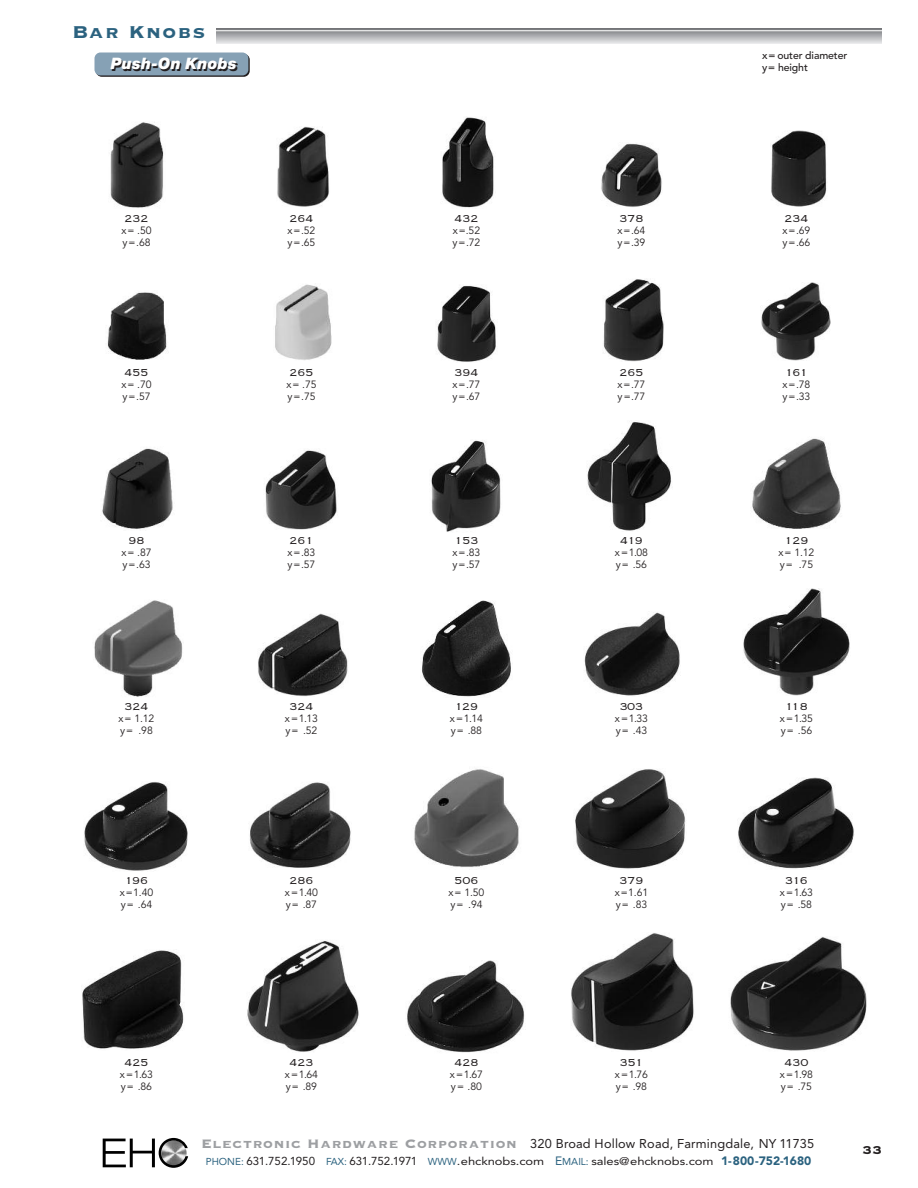
<style>
.page{position:relative;width:918px;height:1188px;background:#fff}
.page>*{position:absolute;margin:0;border:0;box-sizing:border-box;transform-origin:0 0}
.t1{font:22.5px "Copperplate Thirty Three BC";letter-spacing:.06em;color:#2b627f}
.t2{font:italic 900 15.75px "Helvetica Neue";letter-spacing:.02em;color:#231f20}
.t3{font:15px "Copperplate Thirty Three BC";color:#231f20}
.t4{font:13.2px "Copperplate Thirty Two BC";color:#231f20}
.t5{font:12.75px "Avenir";letter-spacing:.015em;color:#231f20}
.t6{font:11.1px "Avenir";letter-spacing:-.005em;color:#231f20;scale:1.18 1}
.t7{font:10.5px/12px "Avenir";letter-spacing:-.01em;color:#231f20}
.t8{font:500 10.5px "Avenir";letter-spacing:-.01em;color:#231f20}
.s1{font-family:"Copperplate Thirty Three BC";font-size:16.05px;color:#9d9fa2}
.s2{font-size:10.05px;color:#2b627f}
.s3{font-size:11.55px}
.s4{font-size:12px;color:#2b627f}
.s5{font-weight:900;font-size:12.15px;color:#2b627f}
</style>
<div class="page">
<svg style="left:103px;top:1138px;width:85px;height:30px"></svg>
<svg style="left:216px;top:28px;width:666px;height:16px;background:#b2b4b6"></svg>
<hr style="left:210px;top:30px;width:687px;height:1px;background:#fff">
<img style="left:277px;top:127px;width:52px;height:80px">
<img style="left:603px;top:279px;width:61px;height:82px">
<img style="left:258px;top:613px;width:90px;height:84px">
<img style="left:249px;top:782px;width:102px;height:86px">
<img style="left:571px;top:933px;width:123px;height:118px">
<img style="left:442px;top:117px;width:52px;height:91px">
<img style="left:761px;top:282px;width:70px;height:79px">
<img style="left:422px;top:600px;width:89px;height:97px">
<img style="left:730px;top:937px;width:137px;height:114px">
<img style="left:601px;top:143px;width:61px;height:64px">
<img style="left:265px;top:450px;width:72px;height:80px">
<img style="left:584px;top:612px;width:96px;height:84px">
<img style="left:575px;top:769px;width:111px;height:100px">
<img style="left:771px;top:131px;width:56px;height:76px">
<img style="left:431px;top:440px;width:70px;height:92px">
<img style="left:743px;top:589px;width:107px;height:107px">
<img style="left:738px;top:778px;width:116px;height:91px">
<img style="left:437px;top:286px;width:59px;height:76px">
<img style="left:587px;top:422px;width:84px;height:109px">
<img style="left:84px;top:782px;width:104px;height:89px">
<img style="left:82px;top:950px;width:102px;height:99px">
<img style="left:247px;top:941px;width:112px;height:111px">
<img style="left:407px;top:961px;width:118px;height:92px">
<img style="left:110px;top:122px;width:54px;height:86px">
<img style="left:275px;top:284px;width:57px;height:76px">
<img style="left:107px;top:292px;width:60px;height:68px">
<img style="left:102px;top:448px;width:71px;height:81px">
<img style="left:752px;top:438px;width:89px;height:91px">
<img style="left:94px;top:600px;width:89px;height:97px">
<img style="left:414px;top:769px;width:106px;height:99px">
<svg style="left:96px;top:54px;width:154px;height:23px"></svg>
<div style="left:94px;top:52px;width:154px;height:23px;background:#86a1b5;border-radius:6px"></div>
<h1 class="t1" style="left:72px;top:17px;width:135px">Bar Knobs</h1>
<p class="t8" style="left:762px;top:51px;width:87px">x= outer diameter</p>
<h2 class="t2" style="left:112px;top:59px;width:128px">Push-On Knobs</h2>
<p class="t8" style="left:762px;top:63px;width:47px">y= height</p>
<p class="t4" style="left:124px;top:210px;width:26px">232</p>
<p class="t7" style="left:121px;top:225px;width:32px">x= .50 y=.68</p>
<p class="t4" style="left:289px;top:210px;width:26px">264</p>
<p class="t7" style="left:288px;top:225px;width:29px">x=.52 y=.65</p>
<p class="t4" style="left:454px;top:210px;width:26px">432</p>
<p class="t7" style="left:453px;top:225px;width:29px">x=.52 y=.72</p>
<p class="t4" style="left:619px;top:210px;width:26px">378</p>
<p class="t7" style="left:618px;top:225px;width:29px">x=.64 y=.39</p>
<p class="t4" style="left:784px;top:210px;width:26px">234</p>
<p class="t7" style="left:783px;top:225px;width:29px">x=.69 y=.66</p>
<p class="t4" style="left:124px;top:364px;width:26px">455</p>
<p class="t7" style="left:121px;top:380px;width:32px">x= .70 y=.57</p>
<p class="t4" style="left:289px;top:364px;width:26px">265</p>
<p class="t7" style="left:286px;top:380px;width:32px">x= .75 y=.75</p>
<p class="t4" style="left:454px;top:364px;width:26px">394</p>
<p class="t7" style="left:453px;top:380px;width:29px">x=.77 y=.67</p>
<p class="t4" style="left:619px;top:364px;width:26px">265</p>
<p class="t7" style="left:618px;top:380px;width:29px">x=.77 y=.77</p>
<p class="t4" style="left:785px;top:364px;width:24px">161</p>
<p class="t7" style="left:783px;top:380px;width:29px">x=.78 y=.33</p>
<p class="t4" style="left:128px;top:532px;width:18px">98</p>
<p class="t7" style="left:121px;top:548px;width:32px">x= .87 y=.63</p>
<p class="t4" style="left:289px;top:532px;width:26px">261</p>
<p class="t7" style="left:288px;top:548px;width:29px">x=.83 y=.57</p>
<p class="t4" style="left:454px;top:532px;width:26px">153</p>
<p class="t7" style="left:453px;top:548px;width:29px">x=.83 y=.57</p>
<p class="t4" style="left:620px;top:532px;width:24px">419</p>
<p class="t7" style="left:615px;top:548px;width:35px">x=1.08 y= .56</p>
<p class="t4" style="left:784px;top:532px;width:26px">129</p>
<p class="t7" style="left:779px;top:548px;width:37px">x= 1.12 y= .75</p>
<p class="t4" style="left:124px;top:698px;width:26px">324</p>
<p class="t7" style="left:119px;top:714px;width:37px">x= 1.12 y= .98</p>
<p class="t4" style="left:289px;top:698px;width:26px">324</p>
<p class="t7" style="left:285px;top:714px;width:35px">x=1.13 y= .52</p>
<p class="t4" style="left:455px;top:698px;width:25px">129</p>
<p class="t7" style="left:450px;top:714px;width:35px">x=1.14 y= .88</p>
<p class="t4" style="left:620px;top:698px;width:25px">303</p>
<p class="t7" style="left:615px;top:714px;width:35px">x=1.33 y= .43</p>
<p class="t4" style="left:785px;top:698px;width:24px">118</p>
<p class="t7" style="left:780px;top:714px;width:35px">x=1.35 y= .56</p>
<p class="t4" style="left:125px;top:872px;width:25px">196</p>
<p class="t7" style="left:120px;top:888px;width:35px">x=1.40 y= .64</p>
<p class="t4" style="left:289px;top:872px;width:26px">286</p>
<p class="t7" style="left:285px;top:888px;width:35px">x=1.40 y= .87</p>
<p class="t4" style="left:454px;top:872px;width:26px">506</p>
<p class="t7" style="left:449px;top:888px;width:37px">x= 1.50 y= .94</p>
<p class="t4" style="left:619px;top:872px;width:26px">379</p>
<p class="t7" style="left:615px;top:888px;width:35px">x=1.61 y= .83</p>
<p class="t4" style="left:785px;top:872px;width:24px">316</p>
<p class="t7" style="left:780px;top:888px;width:35px">x=1.63 y= .58</p>
<p class="t4" style="left:124px;top:1054px;width:26px">425</p>
<p class="t7" style="left:120px;top:1069px;width:35px">x=1.63 y= .86</p>
<p class="t4" style="left:289px;top:1054px;width:26px">423</p>
<p class="t7" style="left:285px;top:1069px;width:35px">x=1.64 y= .89</p>
<p class="t4" style="left:454px;top:1054px;width:26px">428</p>
<p class="t7" style="left:450px;top:1069px;width:35px">x=1.67 y= .80</p>
<p class="t4" style="left:620px;top:1054px;width:25px">351</p>
<p class="t7" style="left:615px;top:1069px;width:35px">x=1.76 y= .98</p>
<p class="t4" style="left:784px;top:1054px;width:26px">430</p>
<p class="t7" style="left:780px;top:1069px;width:35px">x=1.98 y= .75</p>
<p class="t5" style="left:201px;top:1139px;width:615px"><span class="s1">Electronic Hardware Corporation</span> 320 Broad Hollow Road, Farmingdale, NY 11735</p>
<p class="t6" style="left:206px;top:1157px;width:515px"><span class="s2">PHONE:</span> <span class="s3">631.752.1950</span> <span class="s2">FAX:</span> <span class="s3">631.752.1971</span> <span class="s2">WWW</span>.ehcknobs.com <span class="s4">E</span><span class="s2">MAIL:</span> sales@ehcknobs.com <span class="s5">1-800-752-1680</span></p>
<h3 class="t3" style="left:863px;top:1140px;width:21px">33</h3>
</div>
